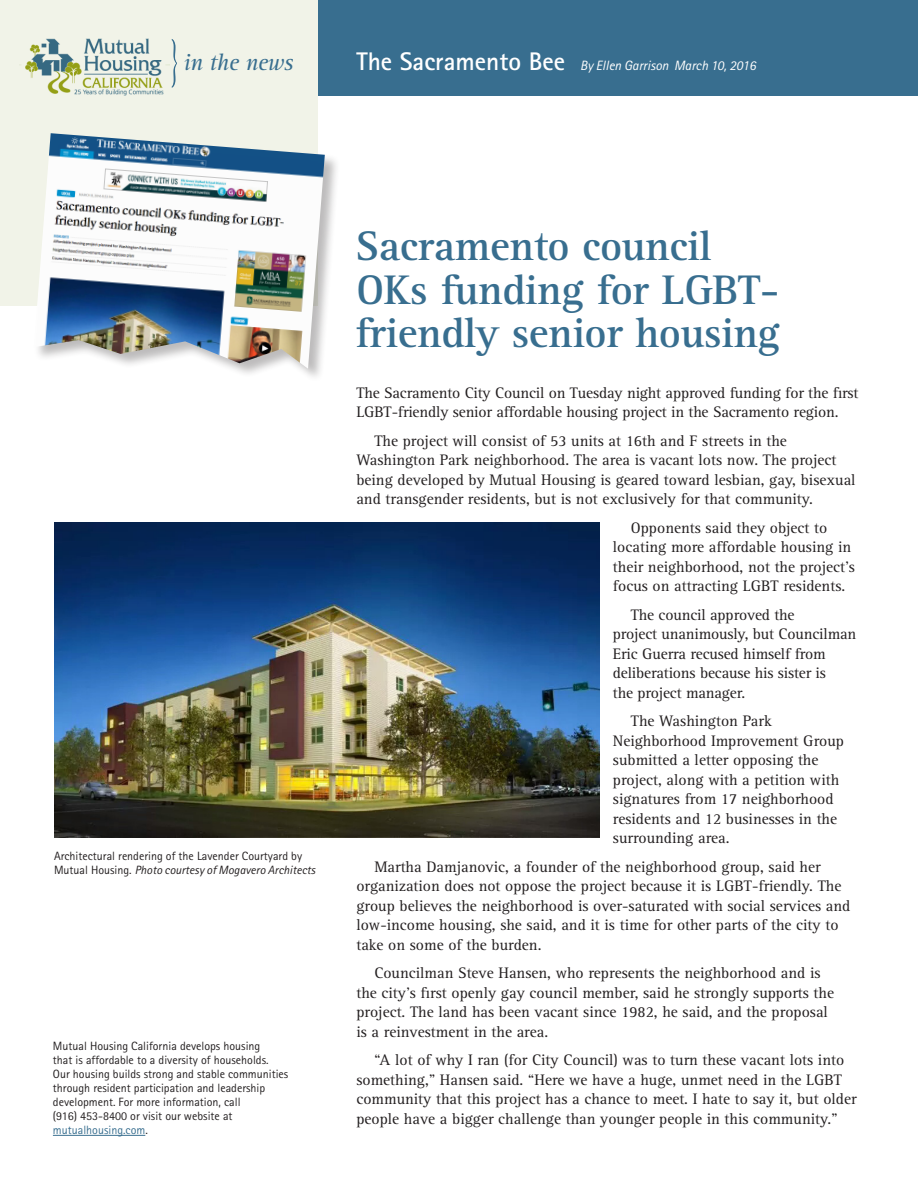
<style>
.page{position:relative;width:918px;height:1188px;background:#fff}
.page>*{position:absolute;margin:0;border:0;box-sizing:border-box;transform-origin:0 0}
.t1{font:700 42.75px/43.5px "Rotis Serif";letter-spacing:-.01em;color:#386e8f}
.t2{font:italic 23.85px "Rotis Serif";letter-spacing:-.02em;color:#386e8f}
.t3{font:15.75px/19.5px "Rotis Serif";color:#231f20}
.t4{font:italic 13.5px "Rotis Sans Serif";color:#fff}
.t5{font:12px/14.1px "Rotis Sans Serif";color:#231f20}
.s1{font-weight:700;font-style:normal;font-size:25.5px}
.s2{font-style:italic}
.s3{color:#386e8f}
</style>
<div class="page">
<div style="left:314px;top:0;width:604px;height:95px;background:#386e8f"></div>
<div style="left:0;top:0;width:318px;height:306px;background:#f1f3e8"></div>
<div style="left:34px;top:133px;width:306px;height:250px;background:#231f20;opacity:.3"></div>
<img style="left:34px;top:133px;width:291px;height:236px">
<img style="left:19px;top:38px;width:150px;height:58px">
<svg style="left:172px;top:39px;width:5px;height:49px"></svg>
<hr style="left:53px;top:1135px;width:92px;height:1px;background:#386e8f">
<img style="left:54px;top:522px;width:545px;height:315px">
<p class="t2" style="left:184px;top:49px;width:111px">in the news</p>
<p class="t4" style="left:356px;top:57px;width:401px"><span class="s1">The Sacramento Bee</span> By Ellen Garrison March 10, 2016</p>
<p class="t5" style="left:54px;top:849px;width:263px">Architectural rendering of the Lavender Courtyard by<br>Mutual Housing. <span class="s2">Photo courtesy of Mogavero Architects</span></p>
<p class="t5" style="left:53px;top:1038px;width:237px">Mutual Housing California develops housing<br>that is affordable to a diversity of households.<br>Our housing builds strong and stable communities through resident participation and leadership development. For more information, call<br>(916) 453-8400 or visit our website at <span class="s3">mutualhousing.com</span>.</p>
<p class="t1" style="left:355px;top:225px;width:426px">Sacramento council<br>OKs funding for LGBT&shy;friendly senior housing</p>
<p class="t3" style="left:356px;top:383px;width:504px">The Sacramento City Council on Tuesday night approved funding for the first<br>LGBT-friendly senior affordable housing project in the Sacramento region.</p>
<p class="t3" style="left:356px;top:431px;width:501px;text-indent:18px">The project will consist of 53 units at 16th and F streets in the Washington Park neighborhood. The area is vacant lots now. The project being developed by Mutual Housing is geared toward lesbian, gay, bisexual and transgender residents, but is not exclusively for that community.</p>
<p class="t3" style="left:613px;top:518px;width:244px;text-indent:18px">Opponents said they object to locating more affordable housing in their neighborhood, not the project’s focus on attracting LGBT residents.</p>
<p class="t3" style="left:613px;top:605px;width:245px;text-indent:18px">The council approved the<br>project unanimously, but Councilman<br>Eric Guerra recused himself from deliberations because his sister is<br>the project manager.</p>
<p class="t3" style="left:613px;top:712px;width:233px;text-indent:18px">The Washington Park<br>Neighborhood Improvement Group submitted a letter opposing the project, along with a petition with signatures from 17 neighborhood residents and 12 businesses in the surrounding area.</p>
<p class="t3" style="left:356px;top:857px;width:496px;text-indent:18px">Martha Damjanovic, a founder of the neighborhood group, said her organization does not oppose the project because it is LGBT-friendly. The group believes the neighborhood is over-saturated with social services and low-income housing, she said, and it is time for other parts of the city to take on some of the burden.</p>
<p class="t3" style="left:356px;top:964px;width:479px;text-indent:18px">Councilman Steve Hansen, who represents the neighborhood and is the city’s first openly gay council member, said he strongly supports the project. The land has been vacant since 1982, he said, and the proposal is a reinvestment in the area.</p>
<p class="t3" style="left:356px;top:1051px;width:502px;text-indent:18px">“A lot of why I ran (for City Council) was to turn these vacant lots into something,” Hansen said. “Here we have a huge, unmet need in the LGBT community that this project has a chance to meet. I hate to say it, but older people have a bigger challenge than younger people in this community.”</p>
</div>
